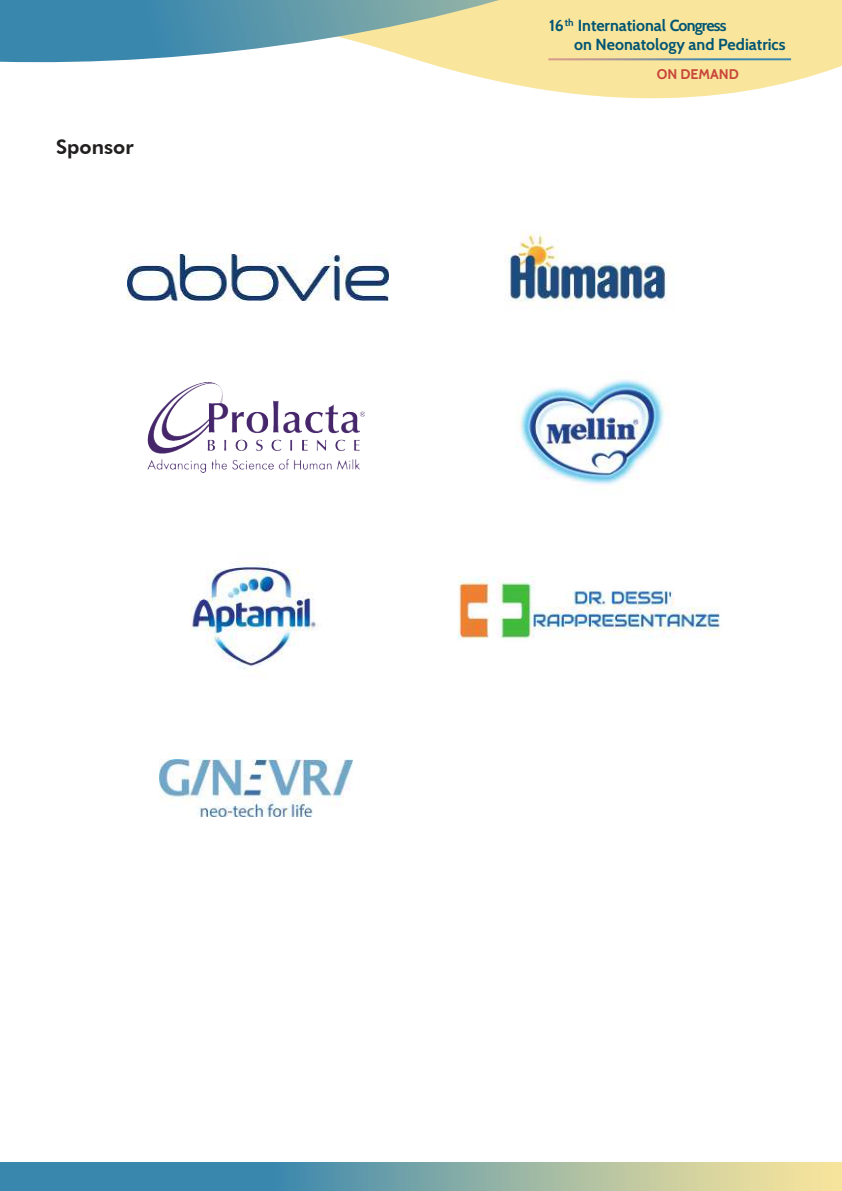
<style>
.page{position:relative;width:842px;height:1191px;background:#fff}
.page>*{position:absolute;margin:0;border:0;box-sizing:border-box;transform-origin:0 0}
.t1{font:800 20px "Futura BT";color:#221f1f}
.t2{font:700 16px/19.2px "Cabin";color:#005573}
.t3{font:700 14px "Cabin";color:#c8463a}
</style>
<div class="page">
<svg style="left:0;top:1162px;width:842px;height:29px;background:#80a9a7"></svg>
<svg style="left:431px;top:0;width:411px;height:99px;background:#f9e8a9"></svg>
<svg style="left:0;top:0;width:499px;height:64px;background:#86afb4"></svg>
<hr style="left:548px;top:58px;width:243px;height:2px;background:#fff">
<img style="left:507px;top:232px;width:160px;height:77px">
<img style="left:148px;top:382px;width:216px;height:91px">
<img style="left:516px;top:379px;width:149px;height:106px">
<img style="left:190px;top:561px;width:126px;height:109px">
<img style="left:159px;top:759px;width:194px;height:57px">
<img style="left:458px;top:577px;width:263px;height:62px">
<img style="left:128px;top:255px;width:260px;height:45px">
<p class="t1" style="left:56px;top:134px;width:79px">Sponsor</p>
<p class="t2" style="left:574px;top:16px;width:213px;text-indent:-25px">16<sup>th</sup> International Congress<br>on Neonatology and Pediatrics</p>
<p class="t3" style="left:657px;top:66px;width:84px">ON DEMAND</p>
</div>
